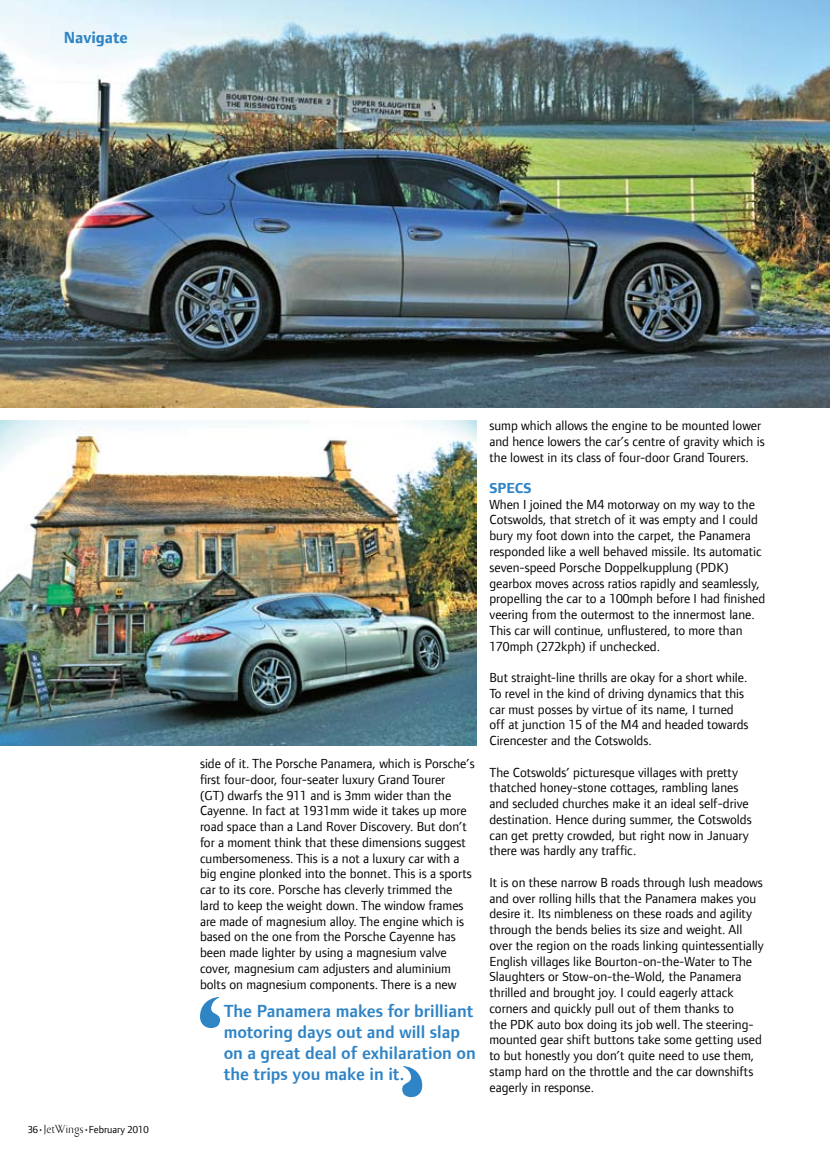
<style>
.page{position:relative;width:830px;height:1161px;background:#fff}
.page>*{position:absolute;margin:0;border:0;box-sizing:border-box;transform-origin:0 0}
.t1{font:600 18px/21px "Foundry Form Sans";color:#2f84c6}
.t2{font:700 16.5px "Foundry Form Sans";color:#2f84c6}
.t3{font:700 15px "Foundry Form Sans";color:#2f84c6}
.t4{font:13.5px/15.8px "Foundry Form Sans";color:#000}
.t5{font:10.5px "Foundry Form Sans";color:#000}
.s1{font-family:"Bodebeck LT Std";font-size:12px}
</style>
<div class="page">
<img style="left:0;top:0;width:829px;height:408px">
<img style="left:0;top:420px;width:476px;height:326px">
<svg style="left:402px;top:1066px;width:20px;height:31px"></svg>
<svg style="left:200px;top:997px;width:20px;height:31px"></svg>
<p class="t2" style="left:64px;top:29px;width:65px">Navigate</p>
<p class="t5" style="left:28px;top:1123px;width:122px">36•<span class="s1">JetWings</span>•February 2010</p>
<p class="t4" style="left:200px;top:756px;width:276px">side of it. The Porsche Panamera, which is Porsche’s first four-door, four-seater luxury Grand Tourer<br>(GT) dwarfs the 911 and is 3mm wider than the Cayenne. In fact at 1931mm wide it takes up more road space than a Land Rover Discovery. But don’t for a moment think that these dimensions suggest cumbersomeness. This is a not a luxury car with a big engine plonked into the bonnet. This is a sports car to its core. Porsche has cleverly trimmed the lard to keep the weight down. The window frames are made of magnesium alloy. The engine which is based on the one from the Porsche Cayenne has been made lighter by using a magnesium valve cover, magnesium cam adjusters and aluminium bolts on magnesium components. There is a new</p>
<h1 class="t1" style="left:223px;top:1000px;width:253px">The Panamera makes for brilliant motoring days out and will slap on a great deal of exhilaration on the trips you make in it.</h1>
<p class="t4" style="left:489px;top:417px;width:277px">sump which allows the engine to be mounted lower and hence lowers the car’s centre of gravity which is the lowest in its class of four-door Grand Tourers.</p>
<p class="t3" style="left:489px;top:479px;width:44px">Specs</p>
<p class="t4" style="left:489px;top:496px;width:277px">When I joined the M4 motorway on my way to the Cotswolds, that stretch of it was empty and I could bury my foot down into the carpet, the Panamera responded like a well behaved missile. Its automatic seven-speed Porsche Doppelkupplung (PDK) gearbox moves across ratios rapidly and seamlessly, propelling the car to a 100mph before I had finished veering from the outermost to the innermost lane.<br>This car will continue, unflustered, to more than 170mph (272kph) if unchecked.</p>
<p class="t4" style="left:489px;top:669px;width:260px">But straight-line thrills are okay for a short while.<br>To revel in the kind of driving dynamics that this car must posses by virtue of its name, I turned off at junction 15 of the M4 and headed towards Cirencester and the Cotswolds.</p>
<p class="t4" style="left:489px;top:764px;width:263px">The Cotswolds’ picturesque villages with pretty thatched honey-stone cottages, rambling lanes and secluded churches make it an ideal self-drive destination. Hence during summer, the Cotswolds can get pretty crowded, but right now in January there was hardly any traffic.</p>
<p class="t4" style="left:489px;top:874px;width:276px">It is on these narrow B roads through lush meadows and over rolling hills that the Panamera makes you desire it. Its nimbleness on these roads and agility through the bends belies its size and weight. All over the region on the roads linking quintessentially English villages like Bourton-on-the-Water to The Slaughters or Stow-on-the-Wold, the Panamera thrilled and brought joy. I could eagerly attack corners and quickly pull out of them thanks to<br>the PDK auto box doing its job well. The steering&shy;mounted gear shift buttons take some getting used to but honestly you don’t quite need to use them, stamp hard on the throttle and the car downshifts eagerly in response.</p>
</div>
